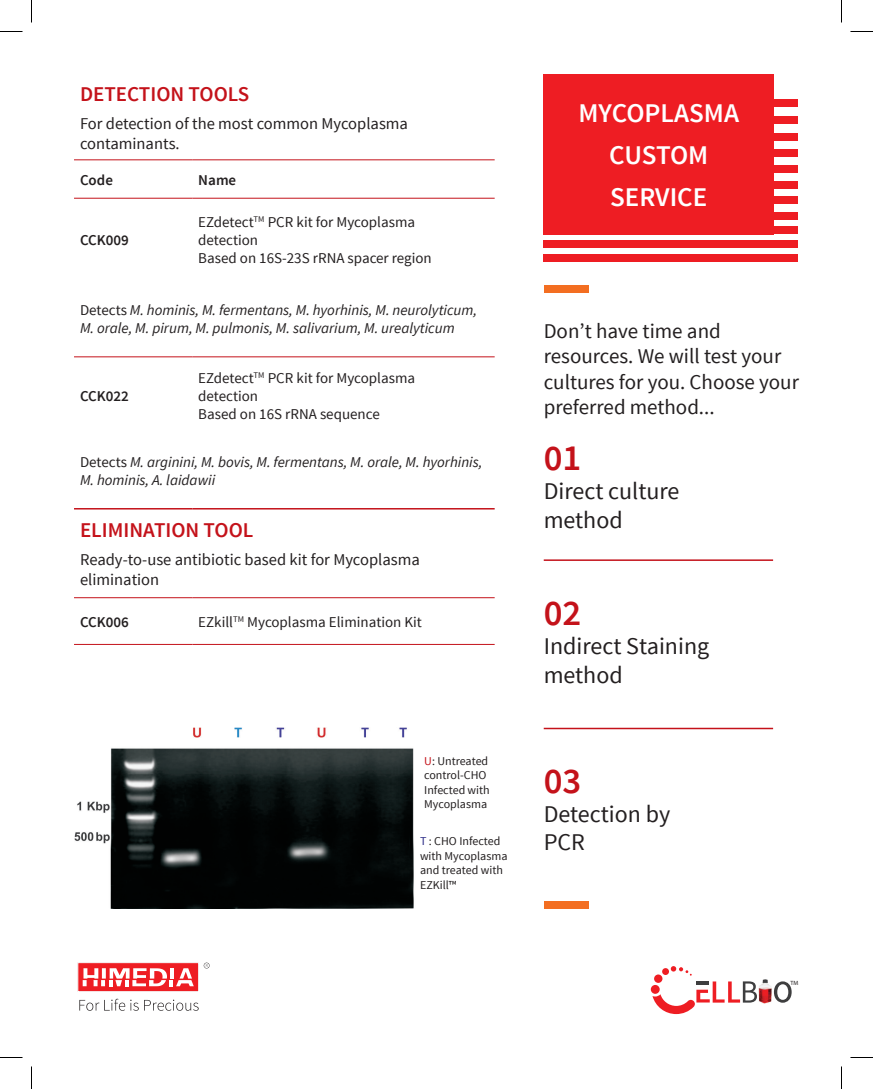
<style>
.page{position:relative;width:873px;height:1089px;background:#fff}
.page>*{position:absolute;margin:0;border:0;box-sizing:border-box;transform-origin:0 0}
.Text{font:600 36.75px "Source Sans Pro";color:#c4121a}
.t1{font:600 27px/42px "Source Sans Pro";color:#fff;text-align:center}
.Text-2{font:24px/28.8px "Source Sans Pro";color:#231f20}
.Text-3{font:21px/25.2px "Source Sans Pro";color:#231f20}
.t2{font:600 21px "Source Sans Pro";color:#c4121a}
.t3{font:16.5px/19.8px "Source Sans Pro";color:#231f20}
.Text-4{font:italic 15px/18px "Source Sans Pro";color:#231f20}
.t4{font:15px "Source Sans Pro";color:#231f20}
.Text-5{font:600 15px "Source Sans Pro";color:#231f20}
.Text-6{font:12px/14.4px "Source Sans Pro";color:#231f20}
.t5{font:6.15px "Myriad Pro";color:#231f20}
.s1{font-style:normal}
.s2{color:#c4121a}
.s3{color:#2a2a86}
</style>
<div class="page">
<div style="left:544px;top:285px;width:45px;height:8px;background:#f36e21"></div>
<div style="left:544px;top:901px;width:45px;height:7px;background:#f36e21"></div>
<div style="left:544px;top:74px;width:230px;height:160px;background:#ee1d23"></div>
<div style="left:544px;top:99px;width:254px;height:8px;background:#ee1d23"></div>
<div style="left:544px;top:116px;width:254px;height:8px;background:#ee1d23"></div>
<div style="left:544px;top:133px;width:254px;height:8px;background:#ee1d23"></div>
<div style="left:544px;top:149px;width:254px;height:8px;background:#ee1d23"></div>
<div style="left:544px;top:165px;width:254px;height:8px;background:#ee1d23"></div>
<div style="left:544px;top:181px;width:254px;height:7px;background:#ee1d23"></div>
<div style="left:544px;top:196px;width:254px;height:8px;background:#ee1d23"></div>
<div style="left:544px;top:212px;width:254px;height:8px;background:#ee1d23"></div>
<div style="left:544px;top:226px;width:254px;height:8px;background:#ee1d23"></div>
<div style="left:544px;top:240px;width:254px;height:8px;background:#ee1d23"></div>
<div style="left:544px;top:254px;width:254px;height:8px;background:#ee1d23"></div>
<hr style="left:544px;top:559px;width:229px;height:2px;background:#c4121a">
<hr style="left:544px;top:728px;width:229px;height:1px;background:#c4121a">
<hr style="left:74px;top:159px;width:118px;height:1px;background:#c4121a">
<hr style="left:192px;top:159px;width:303px;height:1px;background:#c4121a">
<hr style="left:74px;top:198px;width:118px;height:1px;background:#c4121a">
<hr style="left:192px;top:198px;width:303px;height:1px;background:#c4121a">
<hr style="left:74px;top:356px;width:118px;height:1px;background:#c4121a">
<hr style="left:192px;top:356px;width:303px;height:1px;background:#c4121a">
<hr style="left:74px;top:597px;width:118px;height:1px;background:#c4121a">
<hr style="left:192px;top:597px;width:303px;height:1px;background:#c4121a">
<hr style="left:74px;top:644px;width:118px;height:1px;background:#c4121a">
<hr style="left:192px;top:644px;width:303px;height:1px;background:#c4121a">
<hr style="left:74px;top:508px;width:118px;height:2px;background:#c4121a">
<hr style="left:192px;top:508px;width:303px;height:2px;background:#c4121a">
<img style="left:74px;top:728px;width:340px;height:180px">
<svg style="left:79px;top:999px;width:120px;height:12px"></svg>
<svg style="left:78px;top:962px;width:132px;height:30px"></svg>
<svg style="left:652px;top:966px;width:105px;height:48px"></svg>
<svg style="left:774px;top:981px;width:18px;height:22px"></svg>
<img style="left:758px;top:983px;width:14px;height:20px">
<svg style="left:763px;top:979px;width:5px;height:4px"></svg>
<svg style="left:0;top:31px;width:22px;height:1px"></svg>
<svg style="left:850px;top:31px;width:23px;height:1px"></svg>
<svg style="left:0;top:1057px;width:22px;height:1px"></svg>
<svg style="left:850px;top:1057px;width:23px;height:1px"></svg>
<svg style="left:31px;top:0;width:1px;height:22px"></svg>
<svg style="left:31px;top:1066px;width:1px;height:23px"></svg>
<svg style="left:841px;top:0;width:1px;height:22px"></svg>
<svg style="left:841px;top:1066px;width:1px;height:23px"></svg>
<p class="t2" style="left:80px;top:81px;width:171px">DETECTION TOOLS</p>
<p class="t3" style="left:80px;top:114px;width:330px">For detection of the most common Mycoplasma contaminants.</p>
<p class="Text-5" style="left:80px;top:170px;width:34px">Code</p>
<p class="Text-5" style="left:198px;top:170px;width:39px">Name</p>
<p class="t4" style="left:198px;top:212px;width:218px">EZdetect<sup>TM</sup> PCR kit for Mycoplasma</p>
<p class="t4" style="left:198px;top:230px;width:61px">detection</p>
<p class="t4" style="left:198px;top:248px;width:235px">Based on 16S-23S rRNA spacer region</p>
<p class="Text-4" style="left:80px;top:301px;width:399px"><span class="s1">Detects</span> M. hominis, M. fermentans, M. hyorhinis, M. neurolyticum,<br>M. orale, M. pirum, M. pulmonis, M. salivarium, M. urealyticum</p>
<p class="Text-5" style="left:80px;top:230px;width:50px">CCK009</p>
<p class="t4" style="left:198px;top:368px;width:218px">EZdetect<sup>TM</sup> PCR kit for Mycoplasma</p>
<p class="t4" style="left:198px;top:386px;width:61px">detection</p>
<p class="t4" style="left:198px;top:404px;width:183px">Based on 16S rRNA sequence</p>
<p class="Text-4" style="left:80px;top:454px;width:404px"><span class="s1">Detects</span> M. arginini, M. bovis, M. fermentans, M. orale, M. hyorhinis,<br>M. hominis, A. laidawii</p>
<p class="t2" style="left:80px;top:517px;width:175px">ELIMINATION TOOL</p>
<p class="t3" style="left:80px;top:550px;width:341px">Ready-to-use antibiotic based kit for Mycoplasma elimination</p>
<p class="Text-5" style="left:80px;top:612px;width:50px">CCK006</p>
<p class="t4" style="left:198px;top:612px;width:225px">EZkill<sup>TM</sup> Mycoplasma Elimination Kit</p>
<p class="Text-5" style="left:80px;top:386px;width:50px">CCK022</p>
<p class="Text-6" style="left:424px;top:754px;width:67px"><span class="s2">U</span>: Untreated control-CHO<br>Infected with<br>Mycoplasma</p>
<p class="Text-6" style="left:420px;top:834px;width:89px"><span class="s3">T</span> : CHO Infected with Mycoplasma and treated with<br>EZKill™</p>
<p class="t1" style="left:579px;top:93px;width:162px">MYCOPLASMA<br>CUSTOM<br>SERVICE</p>
<p class="Text-3" style="left:544px;top:319px;width:257px">Don’t have time and resources. We will test your cultures for you. Choose your preferred method...</p>
<p class="Text" style="left:544px;top:435px;width:39px">01</p>
<p class="Text-2" style="left:544px;top:477px;width:137px">Direct culture method</p>
<p class="Text" style="left:544px;top:590px;width:39px">02</p>
<p class="Text-2" style="left:544px;top:632px;width:167px">Indirect Staining method</p>
<p class="Text" style="left:544px;top:758px;width:39px">03</p>
<p class="Text-2" style="left:544px;top:800px;width:128px">Detection by<br>PCR</p>
<p class="t5" style="left:790px;top:979px;width:9px">TM</p>
</div>
